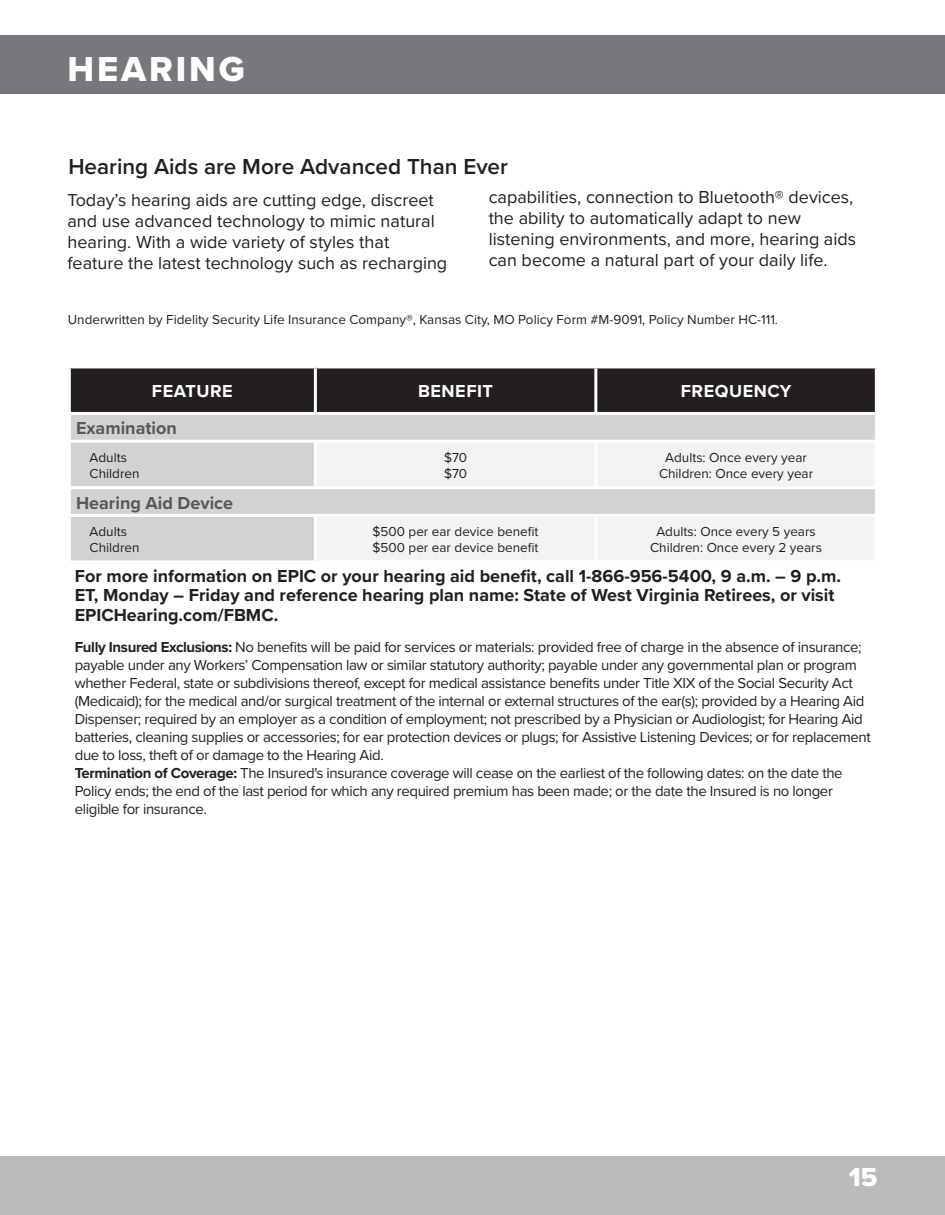
<style>
.page{position:relative;width:945px;height:1215px;background:#fff}
.page>*{position:absolute;margin:0;border:0;box-sizing:border-box;transform-origin:0 0}
.p_header_H1{font:36px "Proxima Nova Extrabld";letter-spacing:.08em;color:#fff}
.t1{font:27px "Proxima Nova Extrabld";color:#fff}
.p_H2_page_subhead{font:600 22.5px "Proxima Nova";color:#231f20}
.p_body-left{font:18px/21px "Proxima Nova";color:#231f20}
.p_body-left-2{font:700 18px/19.5px "Proxima Nova";color:#231f20}
.p_H4_paragraph_titles{font:700 18px "Proxima Nova";color:#57585a}
.p_table_H1-table_title{font:700 18px "Proxima Nova";letter-spacing:.03em;color:#fff}
.p_body-fineprint{font:15px/18px "Proxima Nova";letter-spacing:-.025em;color:#231f20}
.p_body-left-3{font:13.5px "Proxima Nova";color:#231f20}
.s1{font-weight:700}
</style>
<div class="page">
<div style="left:0;top:1157px;width:17px;height:58px;background:#babbba"></div>
<div style="left:12px;top:1157px;width:933px;height:58px;background:#babbba"></div>
<div style="left:0;top:35px;width:945px;height:58px;background:#76787b"></div>
<div style="left:71px;top:368px;width:804px;height:44px;background:#231f20"></div>
<div style="left:71px;top:415px;width:804px;height:145px;background:#d1d2d4"></div>
<svg style="left:315px;top:443px;width:560px;height:117px;fill:#f2f3f4"></svg>
<hr style="left:315px;top:440px;width:281px;height:3px;background:#fff">
<hr style="left:314px;top:443px;width:3px;height:43px;background:#fff">
<hr style="left:596px;top:440px;width:282px;height:3px;background:#fff">
<hr style="left:594px;top:443px;width:3px;height:43px;background:#fff">
<hr style="left:315px;top:486px;width:281px;height:3px;background:#fff">
<hr style="left:596px;top:486px;width:282px;height:3px;background:#fff">
<hr style="left:315px;top:514px;width:281px;height:3px;background:#fff">
<hr style="left:314px;top:517px;width:3px;height:43px;background:#fff">
<hr style="left:596px;top:514px;width:282px;height:3px;background:#fff">
<hr style="left:594px;top:517px;width:3px;height:43px;background:#fff">
<hr style="left:68px;top:440px;width:247px;height:3px;background:#fff">
<hr style="left:68px;top:486px;width:247px;height:3px;background:#fff">
<hr style="left:68px;top:514px;width:247px;height:3px;background:#fff">
<hr style="left:594px;top:368px;width:3px;height:44px;background:#fff">
<hr style="left:314px;top:368px;width:3px;height:44px;background:#fff">
<p class="p_header_H1" style="left:68px;top:42px;width:176px">HEARING</p>
<p class="p_H2_page_subhead" style="left:68px;top:150px;width:441px">Hearing Aids are More Advanced Than Ever</p>
<p class="p_body-left" style="left:68px;top:189px;width:381px">Today’s hearing aids are cutting edge, discreet and use advanced technology to mimic natural hearing. With a wide variety of styles that feature the latest technology such as recharging</p>
<p class="p_body-left" style="left:489px;top:186px;width:369px">capabilities, connection to Bluetooth® devices, the ability to automatically adapt to new listening environments, and more, hearing aids can become a natural part of your daily life.</p>
<p class="p_body-left-3" style="left:68px;top:309px;width:712px">Underwritten by Fidelity Security Life Insurance Company®, Kansas City, MO Policy Form #M-9091, Policy Number HC-111.</p>
<p class="p_table_H1-table_title" style="left:152px;top:378px;width:82px">FEATURE</p>
<p class="p_table_H1-table_title" style="left:418px;top:378px;width:76px">BENEFIT</p>
<p class="p_table_H1-table_title" style="left:681px;top:378px;width:112px">FREQUENCY</p>
<p class="p_H4_paragraph_titles" style="left:76px;top:415px;width:102px">Examination</p>
<p class="p_body-left-3" style="left:90px;top:447px;width:39px">Adults</p>
<p class="p_body-left-3" style="left:90px;top:463px;width:51px">Children</p>
<p class="p_body-left-3" style="left:444px;top:447px;width:25px">$70</p>
<p class="p_body-left-3" style="left:444px;top:463px;width:25px">$70</p>
<p class="p_body-left-3" style="left:665px;top:447px;width:143px">Adults: Once every year</p>
<p class="p_body-left-3" style="left:659px;top:463px;width:156px">Children: Once every year</p>
<p class="p_H4_paragraph_titles" style="left:76px;top:489px;width:159px">Hearing Aid Device</p>
<p class="p_body-left-3" style="left:90px;top:521px;width:39px">Adults</p>
<p class="p_body-left-3" style="left:90px;top:538px;width:51px">Children</p>
<p class="p_body-left-3" style="left:373px;top:521px;width:167px">$500 per ear device benefit</p>
<p class="p_body-left-3" style="left:373px;top:538px;width:167px">$500 per ear device benefit</p>
<p class="p_body-left-3" style="left:656px;top:521px;width:161px">Adults: Once every 5 years</p>
<p class="p_body-left-3" style="left:650px;top:538px;width:173px">Children: Once every 2 years</p>
<p class="p_body-left-2" style="left:75px;top:565px;width:768px">For more information on EPIC or your hearing aid benefit, call 1-866-956-5400, 9 a.m. – 9 p.m.<br>ET, Monday – Friday and reference hearing plan name: State of West Virginia Retirees, or visit<br>EPICHearing.com/FBMC.</p>
<p class="p_body-fineprint" style="left:75px;top:637px;width:798px"><span class="s1">Fully Insured Exclusions:</span> No benefits will be paid for services or materials: provided free of charge in the absence of insurance; payable under any Workers’ Compensation law or similar statutory authority; payable under any governmental plan or program whether Federal, state or subdivisions thereof, except for medical assistance benefits under Title XIX of the Social Security Act (Medicaid); for the medical and/or surgical treatment of the internal or external structures of the ear(s); provided by a Hearing Aid Dispenser; required by an employer as a condition of employment; not prescribed by a Physician or Audiologist; for Hearing Aid batteries, cleaning supplies or accessories; for ear protection devices or plugs; for Assistive Listening Devices; or for replacement due to loss, theft of or damage to the Hearing Aid.</p>
<p class="p_body-fineprint" style="left:75px;top:763px;width:770px"><span class="s1">Termination of Coverage:</span> The Insured's insurance coverage will cease on the earliest of the following dates: on the date the<br>Policy ends; the end of the last period for which any required premium has been made; or the date the Insured is no longer eligible for insurance.</p>
<h2 class="t1" style="left:849px;top:1157px;width:30px">15</h2>
</div>
